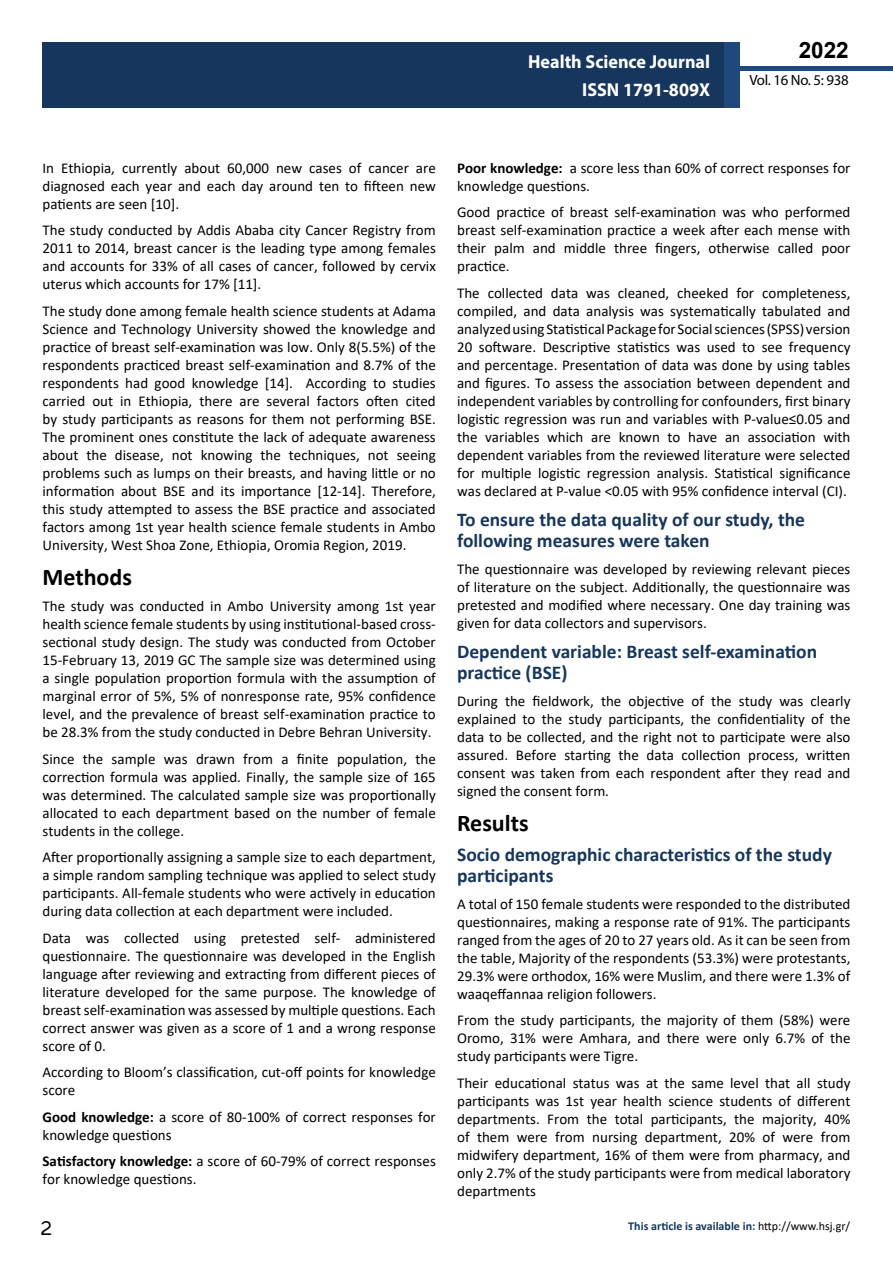
<style>
.page{position:relative;width:893px;height:1263px;background:#fff}
.page>*{position:absolute;margin:0;border:0;box-sizing:border-box;transform-origin:0 0}
.t1{font:25.5px "Tunga";color:#000}
.t2{font:700 24px "Calibri";color:#000}
.t3{font:700 22.5px "Arial";color:#000}
.t4{font:700 19.5px/21.5px "Calibri";color:#16365d}
.t5{font:700 18.75px/27.2px "Myriad Pro";color:#fff;text-align:right;scale:.96 1}
.t6{font:15px/18px "Calibri";color:#000;text-align:justify}
.t7{font:14.85px "Myriad Pro";letter-spacing:-.02em;color:#000}
.t8{font:700 12px "Calibri";color:#16375d}
.s1{font-weight:700}
.s2{font-weight:400;color:#000}
</style>
<div class="page">
<div style="left:722px;top:66px;width:171px;height:5px;background:#1f497d"></div>
<div style="left:43px;top:42px;width:682px;height:66px;background:#16365d"></div>
<div style="left:725px;top:42px;width:15px;height:66px;background:#1f497d"></div>
<p class="t5" style="left:528px;top:48px;width:191px">Health Science Journal<br>ISSN 1791-809X</p>
<h3 class="t3" style="left:799px;top:35px;width:52px">2022</h3>
<p class="t7" style="left:749px;top:71px;width:101px">Vol. 16 No. 5: 938</p>
<p class="t6" style="left:43px;top:158px;width:395px">In Ethiopia, currently about 60,000 new cases of cancer are diagnosed each year and each day around ten to fifteen new patients are seen [10].</p>
<p class="t6" style="left:43px;top:221px;width:395px">The study conducted by Addis Ababa city Cancer Registry from 2011 to 2014, breast cancer is the leading type among females and accounts for 33% of all cases of cancer, followed by cervix uterus which accounts for 17% [11].</p>
<p class="t6" style="left:43px;top:301px;width:395px">The study done among female health science students at Adama Science and Technology University showed the knowledge and practice of breast self-examination was low. Only 8(5.5%) of the respondents practiced breast self-examination and 8.7% of the respondents had good knowledge [14]. According to studies carried out in Ethiopia, there are several factors often cited by study participants as reasons for them not performing BSE.<br>The prominent ones constitute the lack of adequate awareness about the disease, not knowing the techniques, not seeing problems such as lumps on their breasts, and having little or no information about BSE and its importance [12-14]. Therefore, this study attempted to assess the BSE practice and associated factors among 1st year health science female students in Ambo University, West Shoa Zone, Ethiopia, Oromia Region, 2019.</p>
<h2 class="t2" style="left:43px;top:560px;width:91px">Methods</h2>
<p class="t6" style="left:43px;top:597px;width:395px">The study was conducted in Ambo University among 1st year health science female students by using institutional-based cross&shy;sectional study design. The study was conducted from October 15-February 13, 2019 GC The sample size was determined using a single population proportion formula with the assumption of marginal error of 5%, 5% of nonresponse rate, 95% confidence level, and the prevalence of breast self-examination practice to be 28.3% from the study conducted in Debre Behran University.</p>
<p class="t6" style="left:43px;top:749px;width:395px">Since the sample was drawn from a finite population, the correction formula was applied. Finally, the sample size of 165 was determined. The calculated sample size was proportionally allocated to each department based on the number of female students in the college.</p>
<p class="t6" style="left:43px;top:848px;width:395px">After proportionally assigning a sample size to each department, a simple random sampling technique was applied to select study participants. All-female students who were actively in education during data collection at each department were included.</p>
<p class="t6" style="left:43px;top:928px;width:395px">Data was collected using pretested self- administered questionnaire. The questionnaire was developed in the English language after reviewing and extracting from different pieces of literature developed for the same purpose. The knowledge of breast self-examination was assessed by multiple questions. Each correct answer was given as a score of 1 and a wrong response score of 0.</p>
<p class="t6" style="left:43px;top:1063px;width:395px">According to Bloom’s classification, cut-off points for knowledge score</p>
<p class="t6" style="left:43px;top:1107px;width:395px"><span class="s1">Good knowledge:</span> a score of 80-100% of correct responses for knowledge questions</p>
<p class="t6" style="left:43px;top:1152px;width:395px"><span class="s1">Satisfactory knowledge:</span> a score of 60-79% of correct responses for knowledge questions.</p>
<p class="t6" style="left:457px;top:158px;width:395px"><span class="s1">Poor knowledge:</span> a score less than 60% of correct responses for knowledge questions.</p>
<p class="t6" style="left:457px;top:203px;width:395px">Good practice of breast self-examination was who performed breast self-examination practice a week after each mense with their palm and middle three fingers, otherwise called poor practice.</p>
<p class="t6" style="left:457px;top:283px;width:395px">The collected data was cleaned, cheeked for completeness, compiled, and data analysis was systematically tabulated and analyzed using Statistical Package for Social sciences (SPSS) version 20 software. Descriptive statistics was used to see frequency and percentage. Presentation of data was done by using tables and figures. To assess the association between dependent and independent variables by controlling for confounders, first binary logistic regression was run and variables with P-value≤0.05 and the variables which are known to have an association with dependent variables from the reviewed literature were selected for multiple logistic regression analysis. Statistical significance was declared at P-value &lt;0.05 with 95% confidence interval (CI).</p>
<h3 class="t4" style="left:457px;top:508px;width:349px">To ensure the data quality of our study, the following measures were taken</h3>
<p class="t6" style="left:457px;top:559px;width:395px">The questionnaire was developed by reviewing relevant pieces of literature on the subject. Additionally, the questionnaire was pretested and modified where necessary. One day training was given for data collectors and supervisors.</p>
<h3 class="t4" style="left:457px;top:640px;width:361px">Dependent variable: Breast self-examination practice (BSE)</h3>
<p class="t6" style="left:457px;top:691px;width:395px">During the fieldwork, the objective of the study was clearly explained to the study participants, the confidentiality of the data to be collected, and the right not to participate were also assured. Before starting the data collection process, written consent was taken from each respondent after they read and signed the consent form.</p>
<h2 class="t2" style="left:457px;top:806px;width:73px">Results</h2>
<h3 class="t4" style="left:457px;top:843px;width:376px">Socio demographic characteristics of the study participants</h3>
<p class="t6" style="left:457px;top:894px;width:395px">A total of 150 female students were responded to the distributed questionnaires, making a response rate of 91%. The participants ranged from the ages of 20 to 27 years old. As it can be seen from the table, Majority of the respondents (53.3%) were protestants, 29.3% were orthodox, 16% were Muslim, and there were 1.3% of waaqeffannaa religion followers.</p>
<p class="t6" style="left:457px;top:1011px;width:395px">From the study participants, the majority of them (58%) were Oromo, 31% were Amhara, and there were only 6.7% of the study participants were Tigre.</p>
<p class="t6" style="left:457px;top:1073px;width:395px">Their educational status was at the same level that all study participants was 1st year health science students of different departments. From the total participants, the majority, 40% of them were from nursing department, 20% of were from midwifery department, 16% of them were from pharmacy, and only 2.7% of the study participants were from medical laboratory departments</p>
<h1 class="t1" style="left:41px;top:1211px;width:13px">2</h1>
<p class="t8" style="left:628px;top:1217px;width:223px">This article is available in: <span class="s2">http://www.hsj.gr/</span></p>
</div>
